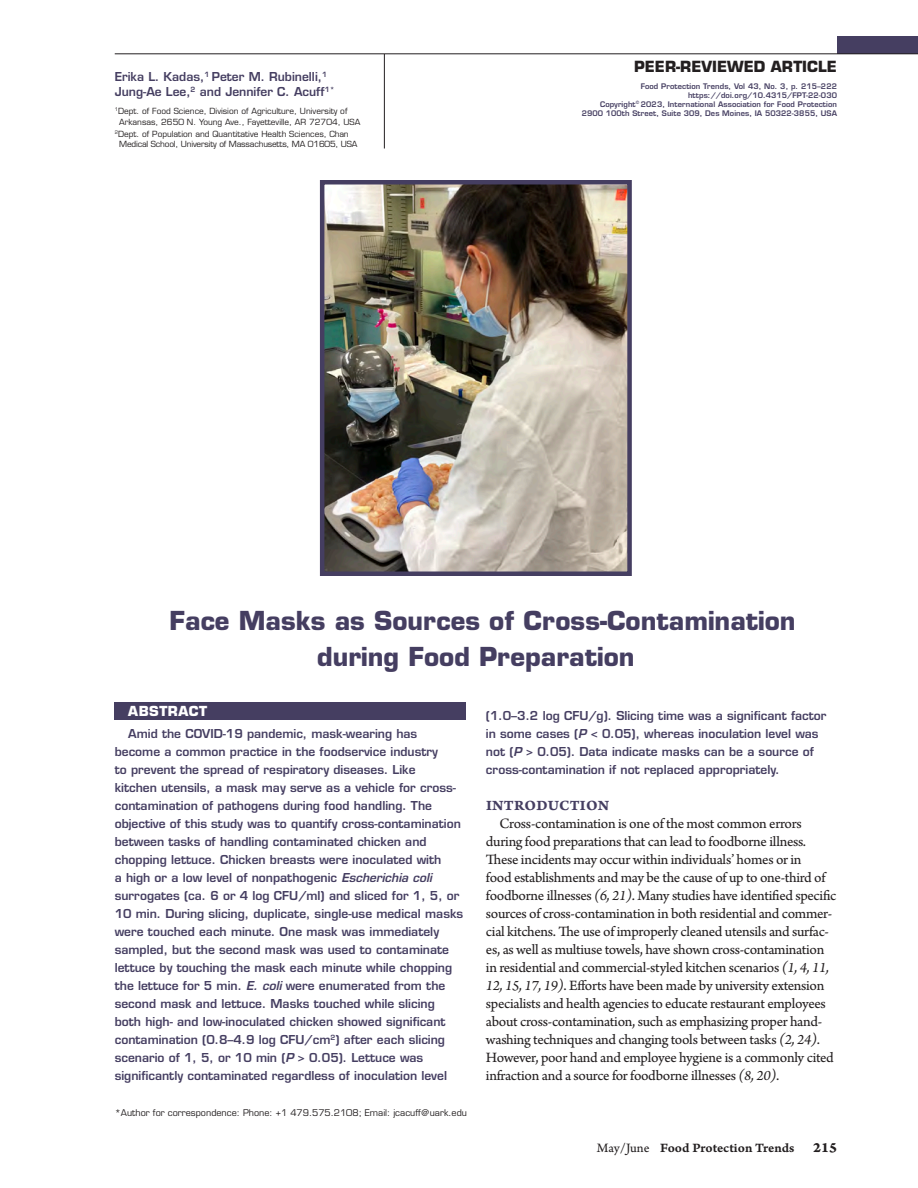
<style>
.page{position:relative;width:918px;height:1188px;background:#fff}
.page>*{position:absolute;margin:0;border:0;box-sizing:border-box;transform-origin:0 0}
.Article_Title{font:700 25.5px/36px "Eurostile LT Std";color:#453e61;text-align:center}
.Body_Copy{font:15px/18px "Arno Pro Sm Text";letter-spacing:-.02em;color:#231f20}
.t1{font:700 15px "Eurostile LT Std";color:#231f20}
.Headers_in_Article{font:15px "Arno Pro Bold Caption";letter-spacing:.015em;color:#453e61}
.t2{font:13.5px "Arno Pro Smbd Caption";letter-spacing:-.005em;color:#231f20}
.Abstract_Title{font:700 13.5px "Eurostile LT Std";letter-spacing:.04em;color:#fff}
.Abstract_Summary{font:600 12px/18px "Eurostile LT Std";color:#453e61}
.Title_Page_Authors{font:600 12px/15px "Eurostile LT Std";color:#453e61}
.Author_for_Correspon{font:9px "Eurostile LT Std";color:#231f20}
.Title_Page_Author_In{font:8.25px/10.5px "Eurostile LT Std";color:#231f20}
.Title_Page_Author_In-2{font:8.25px/10.5px "Eurostile LT Std";letter-spacing:-.02em;color:#231f20}
.Subhead_2{font:600 7.5px/9px "Eurostile LT Std";letter-spacing:.01em;color:#453e61;text-align:right}
.s1{font-style:italic}
.s2{font-family:"Arno Pro Italic Sm Text"}
.s3{font-family:"Arno Pro Sm Text"}
.s4{font-family:"Arno Pro Bold Caption";font-size:15px}
</style>
<div class="page">
<div style="left:837px;top:36px;width:81px;height:18px;background:#453e61"></div>
<hr style="left:115px;top:53px;width:803px;height:1px;background:#231f20">
<hr style="left:384px;top:54px;width:1px;height:94px;background:#231f20">
<div style="left:115px;top:702px;width:351px;height:18px;background:#453e61"></div>
<img style="left:325px;top:185px;width:302px;height:386px">
<div style="left:320px;top:180px;width:312px;height:396px;border:4px solid #453e61"></div>
<p class="Title_Page_Authors" style="left:115px;top:69px;width:221px">Erika L. Kadas,<sup>1</sup> Peter M. Rubinelli,<sup>1<br></sup>Jung-Ae Lee,<sup>2</sup> and Jennifer C. Acuff<sup>1*</sup></p>
<p class="Title_Page_Author_In" style="left:119px;top:106px;width:243px;text-indent:-4px"><sup>1</sup>Dept. of Food Science, Division of Agriculture, University of<br>Arkansas, 2650 N. Young Ave., Fayetteville, AR 72704, USA</p>
<p class="Title_Page_Author_In-2" style="left:119px;top:128px;width:240px;text-indent:-4px"><sup>2</sup>Dept. of Population and Quantitative Health Sciences, Chan<br>Medical School, University of Massachusetts, MA 01605, USA</p>
<p class="t1" style="left:634px;top:57px;width:204px">PEER-REVIEWED ARTICLE</p>
<p class="Subhead_2" style="left:641px;top:82px;width:198px">Food Protection Trends, Vol 43, No. 3, p. 215–222</p>
<p class="Subhead_2" style="left:688px;top:91px;width:150px">https://doi.org/10.4315/FPT-22-030</p>
<p class="Subhead_2" style="left:582px;top:100px;width:257px">Copyright<sup>©</sup> 2023, International Association for Food Protection<br>2900 100th Street, Suite 309, Des Moines, IA 50322-3855, USA</p>
<p class="Article_Title" style="left:169px;top:603px;width:628px">Face Masks as Sources of Cross-Contamination during Food Preparation</p>
<p class="Abstract_Title" style="left:128px;top:703px;width:81px">ABSTRACT</p>
<p class="Abstract_Summary" style="left:115px;top:725px;width:350px;text-indent:14px">Amid the COVID-19 pandemic, mask-wearing has become a common practice in the foodservice industry<br>to prevent the spread of respiratory diseases. Like<br>kitchen utensils, a mask may serve as a vehicle for cross&shy;contamination of pathogens during food handling. The objective of this study was to quantify cross-contamination between tasks of handling contaminated chicken and chopping lettuce. Chicken breasts were inoculated with<br>a high or a low level of nonpathogenic <span class="s1">Escherichia coli </span>surrogates (ca. 6 or 4 log CFU/ml) and sliced for 1, 5, or 10 min. During slicing, duplicate, single-use medical masks were touched each minute. One mask was immediately sampled, but the second mask was used to contaminate lettuce by touching the mask each minute while chopping the lettuce for 5 min. <span class="s1">E. coli</span> were enumerated from the second mask and lettuce. Masks touched while slicing both high- and low-inoculated chicken showed significant contamination (0.8–4.9 log CFU/cm<sup>2</sup>) after each slicing scenario of 1, 5, or 10 min (<span class="s1">P</span> &gt; 0.05). Lettuce was significantly contaminated regardless of inoculation level</p>
<p class="Abstract_Summary" style="left:486px;top:707px;width:342px">(1.0–3.2 log CFU/g). Slicing time was a significant factor in some cases (<span class="s1">P</span> &lt; 0.05), whereas inoculation level was not (<span class="s1">P</span> &gt; 0.05). Data indicate masks can be a source of cross-contamination if not replaced appropriately.</p>
<p class="Headers_in_Article" style="left:486px;top:796px;width:125px">INTRODUCTION</p>
<p class="Body_Copy" style="left:486px;top:815px;width:352px;text-indent:14px">Cross-contamination is one of the most common errors during food preparations that can lead to foodborne illness.<br>These incidents may occur within individuals’ homes or in<br>food establishments and may be the cause of up to one-third of foodborne illnesses <span class="s2">(6, 21)</span>. Many studies have identified specific sources of cross-contamination in both residential and commer&shy;cial kitchens. The use of improperly cleaned utensils and surfac&shy;es, as well as multiuse towels, have shown cross-contamination in residential and commercial-styled kitchen scenarios <span class="s2">(1, 4, 11, 12, 15, 17, 19)</span>. Efforts have been made by university extension specialists and health agencies to educate restaurant employees about cross-contamination, such as emphasizing proper hand&shy;washing techniques and changing tools between tasks <span class="s2">(2, 24)</span>.<br>However, poor hand and employee hygiene is a commonly cited infraction and a source for foodborne illnesses <span class="s2">(8, 20)</span>.</p>
<p class="Author_for_Correspon" style="left:115px;top:1107px;width:354px">*Author for correspondence: Phone: +1 479.575.2108; Email: jcacuff@uark.edu</p>
<p class="t2" style="left:597px;top:1140px;width:242px"><span class="s3">May/June</span> Food Protection Trends <span class="s4">215</span></p>
</div>
